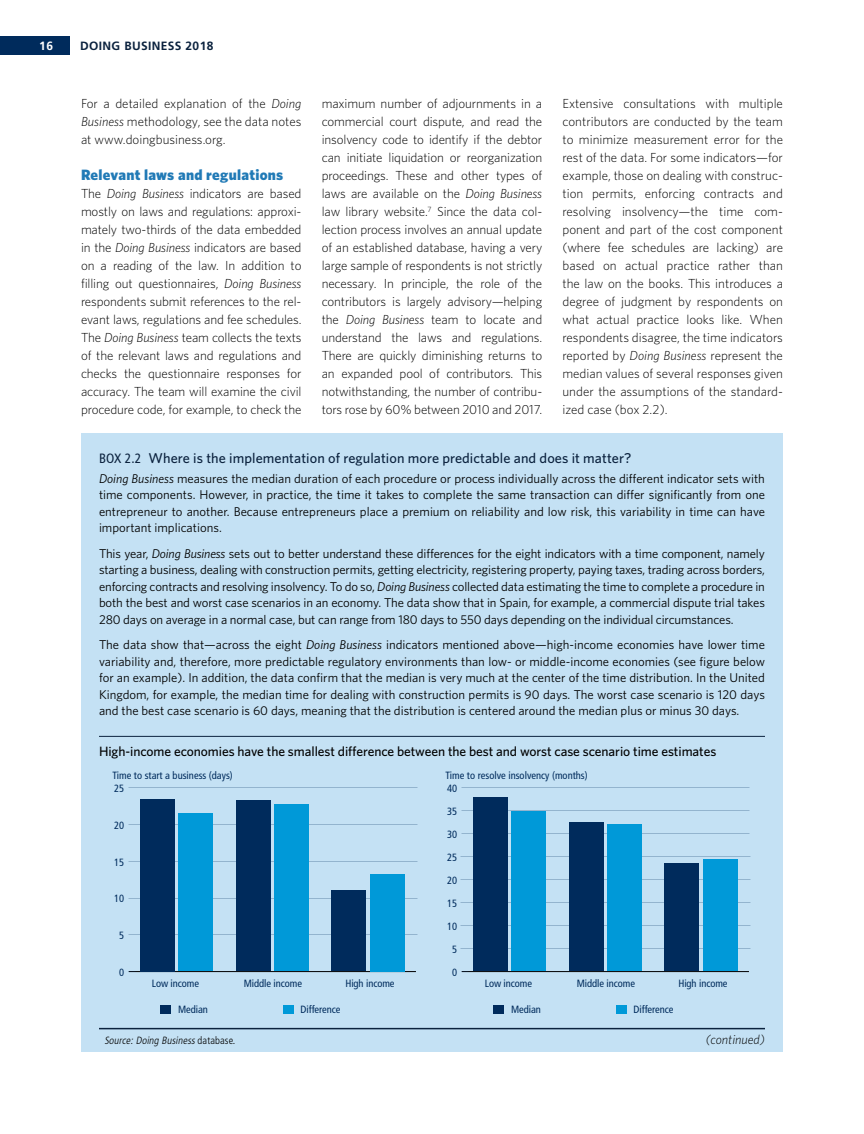
<style>
.page{position:relative;width:864px;height:1134px;background:#fff}
.page>*{position:absolute;margin:0;border:0;box-sizing:border-box;transform-origin:0 0}
.Subhead-2{font:900 15px "Whitney";letter-spacing:.02em;color:#217ab6}
.Box_Title{font:500 14.25px "Whitney";letter-spacing:.005em;color:#0b223e}
.Box_Figure_Title{font:500 13.5px "Whitney";letter-spacing:-.005em;color:#000}
.Body{font:300 13.2px/18px "Whitney";letter-spacing:-.01em;color:#000;text-align:justify}
.Body-2{font:italic 300 13.2px "Whitney";color:#000}
.Box_Sidebar_Body{font:12.75px/16.5px "Whitney";color:#000;text-align:justify}
.t1{font:700 12px "Frutiger";letter-spacing:.03em;color:#0b223e}
.t2{font:700 12px "Frutiger";color:#fff}
.t3{font:condensed 10.5px "Frutiger";letter-spacing:-.005em;color:#002b5c}
.Table_Source{font:italic 300 condensed 10.5px "Frutiger";color:#000}
.s1{font-style:italic}
.s2{font-family:"Frutiger";font-weight:400;font-stretch:condensed;font-size:13.5px}
.s3{font-style:normal}
</style>
<div class="page">
<div style="left:0;top:37px;width:70px;height:18px;background:#002b5c"></div>
<div style="left:81px;top:434px;width:702px;height:618px;background:#c4e1f4"></div>
<hr style="left:99px;top:736px;width:333px;height:1px;background:#0b223e">
<hr style="left:432px;top:736px;width:333px;height:1px;background:#0b223e">
<hr style="left:99px;top:1028px;width:333px;height:1px;background:#0b223e">
<hr style="left:432px;top:1028px;width:333px;height:1px;background:#0b223e">
<hr style="left:129px;top:971px;width:287px;height:1px;background:#000">
<div style="left:179px;top:814px;width:34px;height:157px;background:#0099d8"></div>
<div style="left:274px;top:805px;width:35px;height:166px;background:#0099d8"></div>
<div style="left:370px;top:874px;width:34px;height:97px;background:#0099d8"></div>
<div style="left:140px;top:799px;width:35px;height:172px;background:#002b5c"></div>
<div style="left:236px;top:800px;width:34px;height:171px;background:#002b5c"></div>
<div style="left:332px;top:891px;width:34px;height:80px;background:#002b5c"></div>
<div style="left:160px;top:1005px;width:11px;height:8px;background:#002b5c"></div>
<div style="left:283px;top:1005px;width:10px;height:8px;background:#0099d8"></div>
<hr style="left:462px;top:971px;width:287px;height:1px;background:#000">
<div style="left:512px;top:811px;width:34px;height:160px;background:#0099d8"></div>
<div style="left:607px;top:825px;width:35px;height:146px;background:#0099d8"></div>
<div style="left:703px;top:860px;width:34px;height:111px;background:#0099d8"></div>
<div style="left:473px;top:797px;width:35px;height:174px;background:#002b5c"></div>
<div style="left:569px;top:822px;width:34px;height:149px;background:#002b5c"></div>
<div style="left:665px;top:864px;width:34px;height:107px;background:#002b5c"></div>
<div style="left:493px;top:1005px;width:11px;height:8px;background:#002b5c"></div>
<div style="left:616px;top:1005px;width:10px;height:8px;background:#0099d8"></div>
<p class="t2" style="left:39px;top:39px;width:15px">16</p>
<p class="t1" style="left:80px;top:39px;width:135px">DOING BUSINESS 2018</p>
<p class="Body" style="left:81px;top:94px;width:222px">For a detailed explanation of the <span class="s1">Doing Business</span> methodology, see the data notes at www.doingbusiness.org.</p>
<p class="Subhead-2" style="left:81px;top:165px;width:204px">Relevant laws and regulations</p>
<p class="Body" style="left:81px;top:184px;width:222px">The <span class="s1">Doing Business</span> indicators are based mostly on laws and regulations: approxi&shy;mately two-thirds of the data embedded in the <span class="s1">Doing Business</span> indicators are based on a reading of the law. In addition to filling out questionnaires, <span class="s1">Doing Business </span>respondents submit references to the rel&shy;evant laws, regulations and fee schedules.<br>The <span class="s1">Doing Business</span> team collects the texts of the relevant laws and regulations and checks the questionnaire responses for accuracy. The team will examine the civil procedure code, for example, to check the</p>
<p class="Body" style="left:322px;top:94px;width:222px">maximum number of adjournments in a commercial court dispute, and read the insolvency code to identify if the debtor can initiate liquidation or reorganization proceedings. These and other types of laws are available on the <span class="s1">Doing Business </span>law library website.<sup>7</sup> Since the data col&shy;lection process involves an annual update of an established database, having a very large sample of respondents is not strictly necessary. In principle, the role of the contributors is largely advisory—helping the <span class="s1">Doing Business</span> team to locate and understand the laws and regulations.<br>There are quickly diminishing returns to an expanded pool of contributors. This notwithstanding, the number of contribu&shy;tors rose by 60% between 2010 and 2017.</p>
<p class="Body" style="left:562px;top:94px;width:222px">Extensive consultations with multiple contributors are conducted by the team to minimize measurement error for the rest of the data. For some indicators—for example, those on dealing with construc&shy;tion permits, enforcing contracts and resolving insolvency—the time com&shy;ponent and part of the cost component (where fee schedules are lacking) are based on actual practice rather than the law on the books. This introduces a degree of judgment by respondents on what actual practice looks like. When respondents disagree, the time indicators reported by <span class="s1">Doing Business</span> represent the median values of several responses given under the assumptions of the standard&shy;ized case (box 2.2).</p>
<p class="Box_Title" style="left:99px;top:449px;width:534px"><span class="s2">BOX 2.2</span> Where is the implementation of regulation more predictable and does it matter?</p>
<p class="Box_Sidebar_Body" style="left:99px;top:470px;width:668px"><span class="s1">Doing Business</span> measures the median duration of each procedure or process individually across the different indicator sets with time components. However, in practice, the time it takes to complete the same transaction can differ significantly from one entrepreneur to another. Because entrepreneurs place a premium on reliability and low risk, this variability in time can have important implications.</p>
<p class="Box_Sidebar_Body" style="left:99px;top:545px;width:667px">This year, <span class="s1">Doing Business</span> sets out to better understand these differences for the eight indicators with a time component, namely starting a business, dealing with construction permits, getting electricity, registering property, paying taxes, trading across borders, enforcing contracts and resolving insolvency. To do so, <span class="s1">Doing Business</span> collected data estimating the time to complete a procedure in both the best and worst case scenarios in an economy. The data show that in Spain, for example, a commercial dispute trial takes 280 days on average in a normal case, but can range from 180 days to 550 days depending on the individual circumstances.</p>
<p class="Box_Sidebar_Body" style="left:99px;top:636px;width:668px">The data show that—across the eight <span class="s1">Doing Business</span> indicators mentioned above—high-income economies have lower time variability and, therefore, more predictable regulatory environments than low- or middle-income economies (see figure below for an example). In addition, the data confirm that the median is very much at the center of the time distribution. In the United Kingdom, for example, the median time for dealing with construction permits is 90 days. The worst case scenario is 120 days and the best case scenario is 60 days, meaning that the distribution is centered around the median plus or minus 30 days.</p>
<p class="Box_Figure_Title" style="left:99px;top:743px;width:619px">High-income economies have the smallest difference between the best and worst case scenario time estimates</p>
<p class="t3" style="left:113px;top:770px;width:122px">Time to start a business (days)</p>
<p class="t3" style="left:446px;top:770px;width:144px">Time to resolve insolvency (months)</p>
<p class="t3" style="left:114px;top:782px;width:12px">25</p>
<p class="t3" style="left:447px;top:782px;width:12px">40</p>
<p class="t3" style="left:447px;top:805px;width:12px">35</p>
<p class="t3" style="left:114px;top:819px;width:12px">20</p>
<p class="t3" style="left:447px;top:828px;width:12px">30</p>
<p class="t3" style="left:114px;top:856px;width:12px">15</p>
<p class="t3" style="left:447px;top:851px;width:12px">25</p>
<p class="t3" style="left:447px;top:874px;width:12px">20</p>
<p class="t3" style="left:114px;top:893px;width:12px">10</p>
<p class="t3" style="left:447px;top:897px;width:12px">15</p>
<p class="t3" style="left:119px;top:929px;width:7px">5</p>
<p class="t3" style="left:447px;top:920px;width:12px">10</p>
<p class="t3" style="left:452px;top:943px;width:7px">5</p>
<p class="t3" style="left:119px;top:966px;width:7px">0</p>
<p class="t3" style="left:452px;top:966px;width:7px">0</p>
<p class="t3" style="left:152px;top:977px;width:49px">Low income</p>
<p class="t3" style="left:244px;top:977px;width:60px">Middle income</p>
<p class="t3" style="left:345px;top:977px;width:51px">High income</p>
<p class="t3" style="left:485px;top:977px;width:49px">Low income</p>
<p class="t3" style="left:577px;top:977px;width:60px">Middle income</p>
<p class="t3" style="left:678px;top:977px;width:51px">High income</p>
<p class="t3" style="left:178px;top:1004px;width:31px">Median</p>
<p class="t3" style="left:301px;top:1004px;width:41px">Difference</p>
<p class="t3" style="left:511px;top:1004px;width:31px">Median</p>
<p class="t3" style="left:634px;top:1004px;width:41px">Difference</p>
<p class="Table_Source" style="left:104px;top:1034px;width:132px">Source: Doing Business<span class="s3">d a t a b a s e .</span></p>
<p class="Body-2" style="left:706px;top:1031px;width:61px">(continued)</p>
</div>
